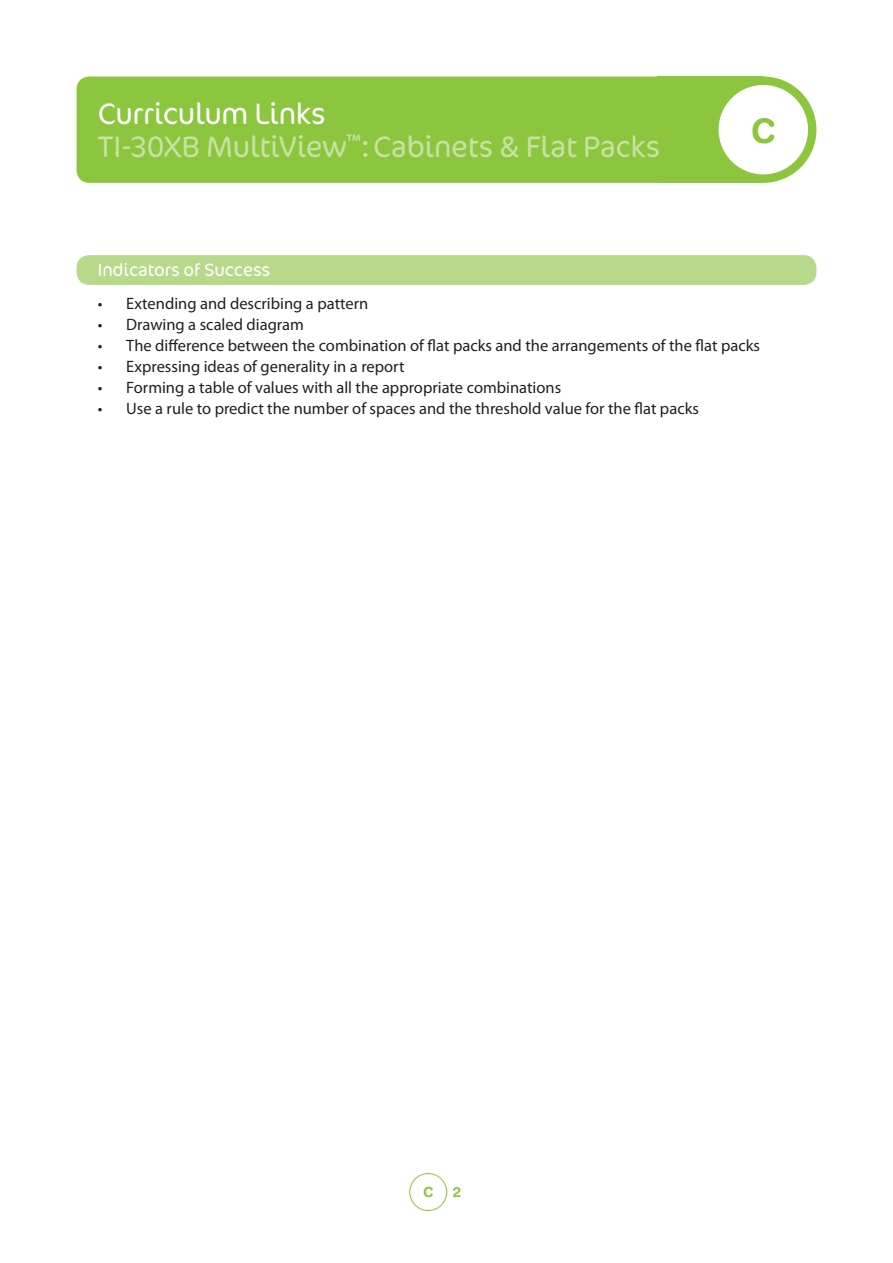
<style>
.page{position:relative;width:893px;height:1263px;background:#fff}
.page>*{position:absolute;margin:0;border:0;box-sizing:border-box;transform-origin:0 0}
.t1{font:700 33.75px "Helvetica Rounded";color:#8bc63e}
.t2{font:300 30px/33px "Cocon";letter-spacing:-.01em;color:#c9e1a4}
.t3{font:300 18px "Cocon";letter-spacing:-.01em;color:#fff}
.t4{font:16.5px "Myriad Pro";color:#231f20}
.t5{font:700 13.95px "Helvetica Rounded";color:#8bc63e}
.s1{color:#fff}
</style>
<div class="page">
<div style="left:409px;top:1173px;width:38px;height:38px;border:1px solid #8bc63e;border-radius:50%"></div>
<div style="left:77px;top:255px;width:739px;height:30px;background:#b8d989;border-radius:13px"></div>
<div style="left:658px;top:77px;width:106px;height:106px;background:#8bc63e"></div>
<div style="left:77px;top:77px;width:613px;height:106px;background:#8bc63e;border-radius:13px"></div>
<div style="left:710px;top:77px;width:106px;height:106px;background:#8bc63e;border-radius:50%"></div>
<div style="left:719px;top:85px;width:89px;height:89px;background:#fff;border-radius:50%"></div>
<p class="t2" style="left:98px;top:96px;width:564px"><span class="s1">Curriculum Links<br></span>TI-30XB MultiView<sup>™</sup>:Cabinets &amp; Flat Packs</p>
<p class="t1" style="left:751px;top:110px;width:26px">C</p>
<p class="t3" style="left:98px;top:256px;width:174px">Indicators of Success</p>
<p class="t4" style="left:98px;top:294px;width:272px">• Extending and describing a pattern</p>
<p class="t4" style="left:98px;top:315px;width:208px">• Drawing a scaled diagram</p>
<p class="t4" style="left:98px;top:336px;width:664px">• The difference between the combination of flat packs and the arrangements of the flat packs</p>
<p class="t4" style="left:98px;top:357px;width:308px">• Expressing ideas of generality in a report</p>
<p class="t4" style="left:98px;top:378px;width:465px">• Forming a table of values with all the appropriate combinations</p>
<p class="t4" style="left:98px;top:399px;width:603px">• Use a rule to predict the number of spaces and the threshold value for the flat packs</p>
<p class="t5" style="left:423px;top:1184px;width:12px">C</p>
</div>
